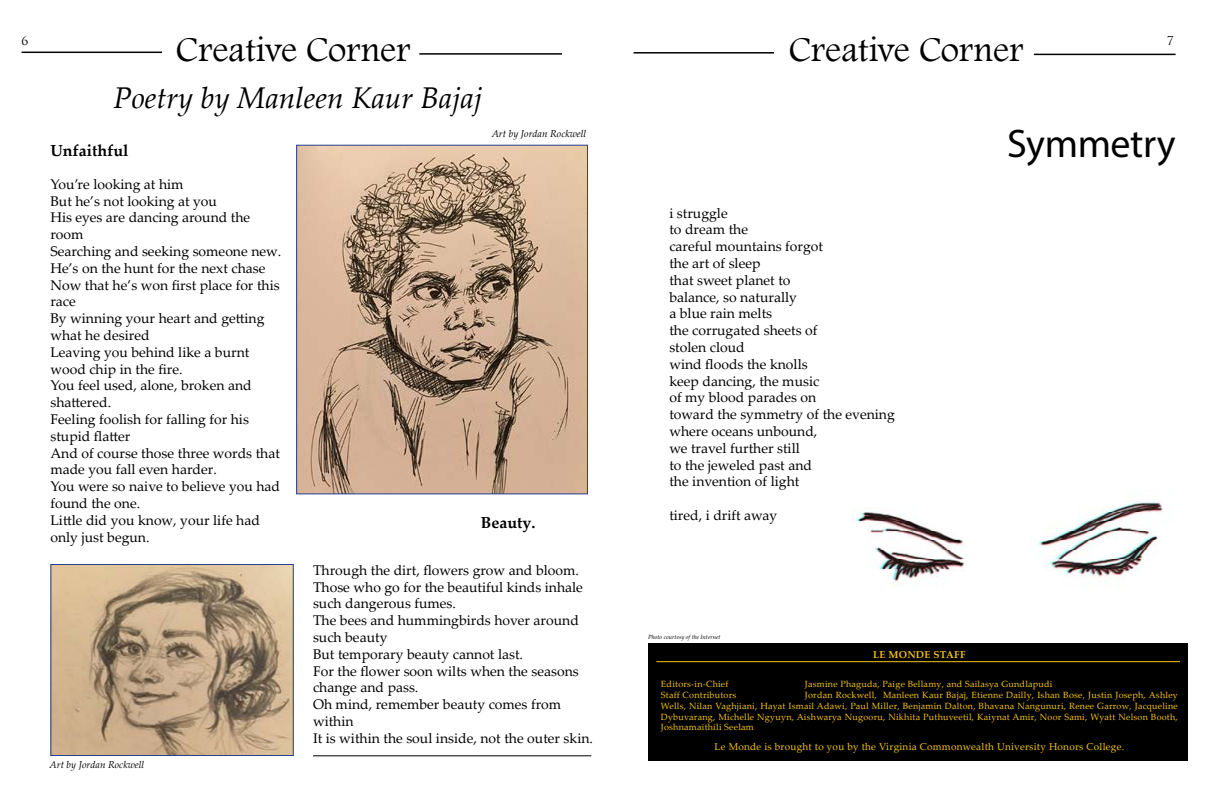
<style>
.page{position:relative;width:1224px;height:792px;background:#fff}
.page>*{position:absolute;margin:0;border:0;box-sizing:border-box;transform-origin:0 0}
.t1{font:40px "Myriad Pro";letter-spacing:-.01em;color:#000}
.t2{font:36px "Footlight MT Light";color:#000}
.t3{font:italic 30px "Palatino Linotype";color:#000}
.t4{font:700 16px "Palatino Linotype";color:#000}
.t5{font:14px/16.8px "Palatino Linotype";color:#000}
.t6{font:12px "Trajan Pro";color:#000}
.t7{font:10px "Palatino Linotype";letter-spacing:.025em;color:#f7c407}
.t8{font:italic 10px "Palatino Linotype";color:#000}
.t9{font:700 10px "Palatino Linotype";letter-spacing:.025em;color:#f7c407}
.t10{font:9px/10.8px "Palatino Linotype";letter-spacing:.025em;color:#f7c407;text-align:justify}
.t11{font:italic 6px "Palatino Linotype";color:#000}
</style>
<div class="page">
<hr style="left:22px;top:52px;width:140px;height:1px;background:#000">
<hr style="left:419px;top:53px;width:143px;height:2px;background:#000">
<hr style="left:634px;top:52px;width:140px;height:2px;background:#000">
<hr style="left:1034px;top:54px;width:142px;height:1px;background:#000">
<hr style="left:313px;top:755px;width:278px;height:1px;background:#000">
<img style="left:52px;top:566px;width:240px;height:188px">
<div style="left:50px;top:564px;width:244px;height:192px;border:1px solid #25408f"></div>
<img style="left:298px;top:147px;width:288px;height:345px">
<div style="left:296px;top:145px;width:292px;height:349px;border:1px solid #25408f"></div>
<div style="left:648px;top:644px;width:540px;height:117px;background:#000"></div>
<hr style="left:656px;top:661px;width:524px;height:1px;background:#f7c407">
<img style="left:852px;top:501px;width:311px;height:86px">
<p class="t6" style="left:22px;top:34px;width:8px">6</p>
<h2 class="t2" style="left:789px;top:29px;width:236px">Creative Corner</h2>
<p class="t6" style="left:1167px;top:34px;width:8px">7</p>
<h3 class="t3" style="left:113px;top:76px;width:370px">Poetry by Manleen Kaur Bajaj</h3>
<p class="t4" style="left:50px;top:139px;width:80px">Unfaithful</p>
<h2 class="t2" style="left:176px;top:28px;width:236px">Creative Corner</h2>
<p class="t8" style="left:492px;top:127px;width:96px">Art by Jordan Rockwell</p>
<h1 class="t1" style="left:1007px;top:119px;width:170px">Symmetry</h1>
<p class="t5" style="left:50px;top:175px;width:232px">You’re looking at him<br>But he’s not looking at you<br>His eyes are dancing around the room<br>Searching and seeking someone new.<br>He’s on the hunt for the next chase<br>Now that he’s won first place for this race<br>By winning your heart and getting what he desired<br>Leaving you behind like a burnt wood chip in the fire.<br>You feel used, alone, broken and shattered.<br>Feeling foolish for falling for his stupid flatter<br>And of course those three words that made you fall even harder.<br>You were so naive to believe you had found the one.<br>Little did you know, your life had only just begun.</p>
<p class="t8" style="left:50px;top:757px;width:96px">Art by Jordan Rockwell</p>
<p class="t4" style="left:481px;top:511px;width:56px">Beauty.</p>
<p class="t5" style="left:313px;top:561px;width:282px">Through the dirt, flowers grow and bloom.<br>Those who go for the beautiful kinds inhale such dangerous fumes.<br>The bees and hummingbirds hover around such beauty<br>But temporary beauty cannot last.<br>For the flower soon wilts when the seasons change and pass.<br>Oh mind, remember beauty comes from within<br>It is within the soul inside, not the outer skin.</p>
<p class="t5" style="left:669px;top:204px;width:227px">i struggle<br>to dream the<br>careful mountains forgot<br>the art of sleep<br>that sweet planet to<br>balance, so naturally<br>a blue rain melts<br>the corrugated sheets of<br>stolen cloud<br>wind floods the knolls<br>keep dancing, the music<br>of my blood parades on<br>toward the symmetry of the evening where oceans unbound,<br>we travel further still<br>to the jeweled past and<br>the invention of light</p>
<p class="t5" style="left:669px;top:506px;width:109px">tired, i drift away</p>
<p class="t11" style="left:648px;top:632px;width:74px">Photo courtesy of the Internet</p>
<p class="t9" style="left:873px;top:648px;width:94px">LE MONDE STAFF</p>
<p class="t10" style="left:661px;top:678px;width:69px">Editors-in-Chief</p>
<p class="t10" style="left:805px;top:678px;width:249px">Jasmine Phaguda, Paige Bellamy, and Sailasya Gundlapudi</p>
<p class="t10" style="left:661px;top:689px;width:77px">Staff Contributors</p>
<p class="t10" style="left:661px;top:689px;width:518px;text-indent:144px">Jordan Rockwell, Manleen Kaur Bajaj, Etienne Dailly, Ishan Bose, Justin Joseph, Ashley Wells, Nilan Vaghjiani, Hayat Ismail Adawi, Paul Miller, Benjamin Dalton, Bhavana Nangunuri, Renee Garrow, Jacqueline Dybuvarang, Michelle Ngyuyn, Aishwarya Nugooru, Nikhita Puthuveetil, Kaiynat Amir, Noor Sami, Wyatt Nelson Booth, Joshnamaithili Seelam</p>
<p class="t7" style="left:715px;top:740px;width:411px">Le Monde is brought to you by the Virginia Commonwealth University Honors College.</p>
</div>
